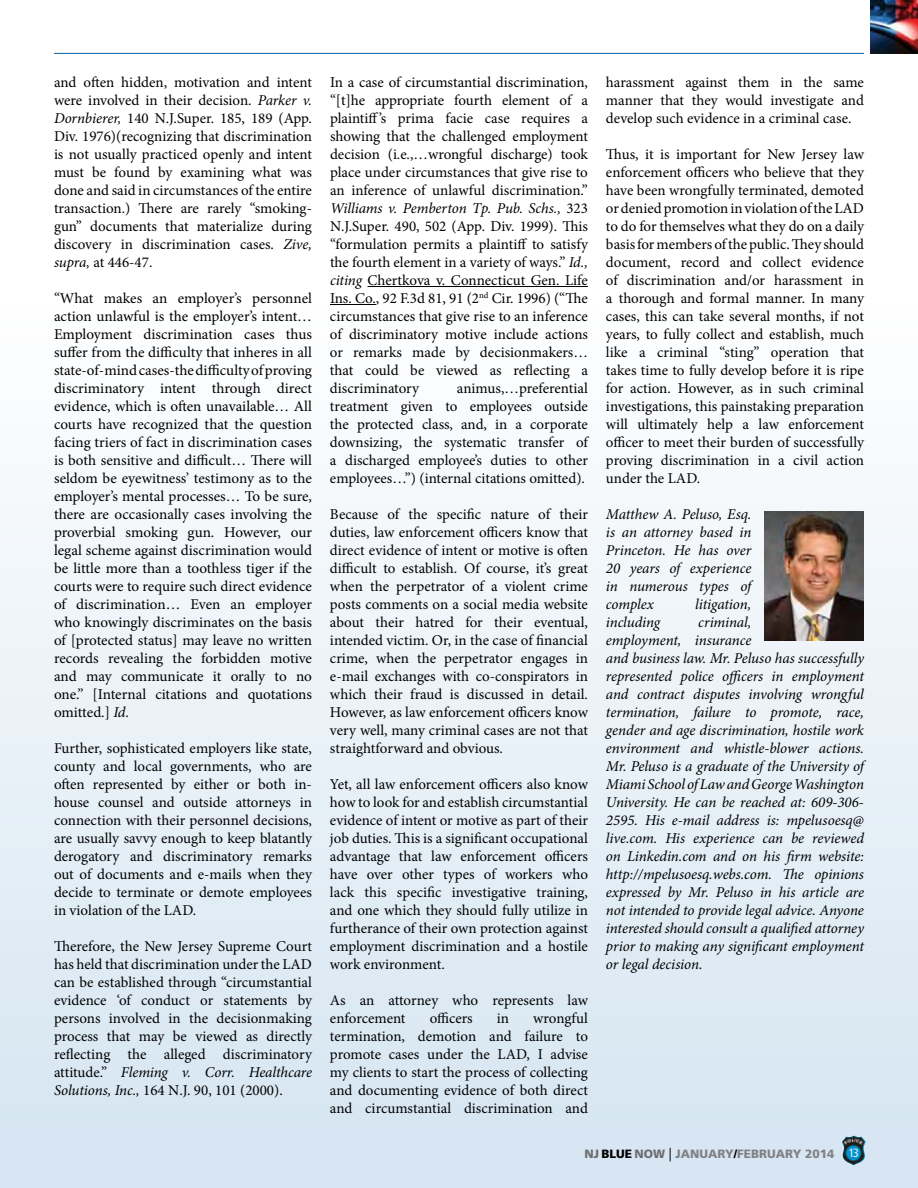
<style>
.page{position:relative;width:918px;height:1188px;background:#fff}
.page>*{position:absolute;margin:0;border:0;box-sizing:border-box;transform-origin:0 0}
.t1{font:15px/18px "Minion Pro";color:#000;text-align:justify}
.t2{font:italic 15px/18px "Minion Pro";letter-spacing:-.01em;color:#000;text-align:justify}
.t3{font:900 12px "Frutiger";color:#808285}
.s1{font-style:italic}
.s2{color:#6d6e71}
.s3{color:#000}
.s4{font-weight:300;font-size:13.5px;color:#000}
.s5{font-weight:400;font-stretch:condensed;color:#fff}
</style>
<div class="page">
<div style="left:0;top:0;width:918px;height:1188px;background:linear-gradient(to bottom,#fff,#d7e6f2)"></div>
<img style="left:842px;top:1136px;width:24px;height:29px">
<img style="left:870px;top:0;width:48px;height:54px">
<hr style="left:54px;top:53px;width:810px;height:1px;background:#2472ac">
<img style="left:765px;top:511px;width:99px;height:129px">
<hr style="left:368px;top:286px;width:220px;height:1px;background:#000">
<hr style="left:330px;top:304px;width:46px;height:1px;background:#000">
<p class="t1" style="left:54px;top:73px;width:260px">and often hidden, motivation and intent were involved in their decision. <span class="s1">Parker v.<br>Dornbierer,</span> 140 N.J.Super. 185, 189 (App.<br>Div. 1976)(recognizing that discrimination is not usually practiced openly and intent must be found by examining what was done and said in circumstances of the entire transaction.) There are rarely “smoking&shy;gun” documents that materialize during discovery in discrimination cases. <span class="s1">Zive, supra,</span> at 446-47.</p>
<p class="t1" style="left:54px;top:289px;width:260px">“What makes an employer’s personnel action unlawful is the employer’s intent… Employment discrimination cases thus suffer from the difficulty that inheres in all state-of-mind cases-the difficulty of proving discriminatory intent through direct evidence, which is often unavailable… All courts have recognized that the question facing triers of fact in discrimination cases is both sensitive and difficult… There will seldom be eyewitness’ testimony as to the employer’s mental processes… To be sure, there are occasionally cases involving the proverbial smoking gun. However, our legal scheme against discrimination would be little more than a toothless tiger if the courts were to require such direct evidence of discrimination… Even an employer who knowingly discriminates on the basis of [protected status] may leave no written records revealing the forbidden motive and may communicate it orally to no one.” [Internal citations and quotations omitted.] <span class="s1">Id.</span></p>
<p class="t1" style="left:54px;top:739px;width:260px">Further, sophisticated employers like state, county and local governments, who are often represented by either or both in&shy;house counsel and outside attorneys in connection with their personnel decisions, are usually savvy enough to keep blatantly derogatory and discriminatory remarks out of documents and e-mails when they decide to terminate or demote employees in violation of the LAD.</p>
<p class="t1" style="left:54px;top:937px;width:260px">Therefore, the New Jersey Supreme Court has held that discrimination under the LAD can be established through “circumstantial evidence ‘of conduct or statements by persons involved in the decisionmaking process that may be viewed as directly reflecting the alleged discriminatory attitude.” <span class="s1">Fleming v. Corr. Healthcare Solutions, Inc.,</span> 164 N.J. 90, 101 (2000).</p>
<p class="t1" style="left:330px;top:73px;width:260px">In a case of circumstantial discrimination, “[t]he appropriate fourth element of a plaintiff’s prima facie case requires a showing that the challenged employment decision (i.e.,…wrongful discharge) took place under circumstances that give rise to an inference of unlawful discrimination.” <span class="s1">Williams v. Pemberton Tp. Pub. Schs.,</span> 323<br>N.J.Super. 490, 502 (App. Div. 1999). This “formulation permits a plaintiff to satisfy the fourth element in a variety of ways.” <span class="s1">Id., citing</span> Chertkova v. Connecticut Gen. Life Ins. Co., 92 F.3d 81, 91 (2<sup>nd</sup> Cir. 1996) (“The circumstances that give rise to an inference of discriminatory motive include actions or remarks made by decisionmakers… that could be viewed as reflecting a discriminatory</p>
<p class="t1" style="left:330px;top:379px;width:260px;text-indent:127px">animus,…preferential treatment given to employees outside the protected class, and, in a corporate downsizing, the systematic transfer of a discharged employee’s duties to other employees…”) (internal citations omitted).</p>
<p class="t1" style="left:330px;top:505px;width:260px">Because of the specific nature of their duties, law enforcement officers know that direct evidence of intent or motive is often difficult to establish. Of course, it’s great when the perpetrator of a violent crime posts comments on a social media website about their hatred for their eventual, intended victim. Or, in the case of financial crime, when the perpetrator engages in e-mail exchanges with co-conspirators in which their fraud is discussed in detail.<br>However, as law enforcement officers know very well, many criminal cases are not that straightforward and obvious.</p>
<p class="t1" style="left:330px;top:775px;width:260px">Yet, all law enforcement officers also know how to look for and establish circumstantial evidence of intent or motive as part of their job duties. This is a significant occupational advantage that law enforcement officers have over other types of workers who lack this specific investigative training, and one which they should fully utilize in furtherance of their own protection against employment discrimination and a hostile work environment.</p>
<p class="t1" style="left:330px;top:991px;width:260px">As an attorney who represents law enforcement</p>
<p class="t1" style="left:430px;top:1009px;width:45px">officers</p>
<p class="t1" style="left:497px;top:1009px;width:14px">in</p>
<p class="t1" style="left:330px;top:1009px;width:260px;text-indent:203px">wrongful termination, demotion and failure to promote cases under the LAD, I advise my clients to start the process of collecting and documenting evidence of both direct and circumstantial discrimination and</p>
<p class="t1" style="left:606px;top:73px;width:260px">harassment against them in the same manner that they would investigate and develop such evidence in a criminal case.</p>
<p class="t1" style="left:606px;top:145px;width:260px">Thus, it is important for New Jersey law enforcement officers who believe that they have been wrongfully terminated, demoted or denied promotion in violation of the LAD to do for themselves what they do on a daily basis for members of the public. They should document, record and collect evidence of discrimination and/or harassment in a thorough and formal manner. In many cases, this can take several months, if not years, to fully collect and establish, much like a criminal “sting” operation that takes time to fully develop before it is ripe for action. However, as in such criminal investigations, this painstaking preparation will ultimately help a law enforcement officer to meet their burden of successfully proving discrimination in a civil action under the LAD.</p>
<p class="t2" style="left:606px;top:505px;width:147px">Matthew A. Peluso, Esq. is an attorney based in Princeton. He has over 20 years of experience in numerous types of complex</p>
<p class="t2" style="left:695px;top:595px;width:58px">litigation,</p>
<p class="t2" style="left:606px;top:613px;width:260px;text-align:left;text-indent:92px">criminal,<br>employment, insurance<br>and business law. Mr. Peluso has successfully represented police officers in employment and contract disputes involving wrongful termination, failure to promote, race, gender and age discrimination, hostile work environment and whistle-blower actions.<br>Mr. Peluso is a graduate of the University of Miami School of Law and George Washington University. He can be reached at: 609-306- 2595. His e-mail address is: mpelusoesq@ live.com. His experience can be reviewed on Linkedin.com and on his firm website: http://mpelusoesq.webs.com. The opinions expressed by Mr. Peluso in his article are not intended to provide legal advice. Anyone interested should consult a qualified attorney prior to making any significant employment or legal decision.</p>
<p class="t2" style="left:606px;top:613px;width:56px">including</p>
<p class="t3" style="left:584px;top:1146px;width:276px"><span class="s2">NJ</span> <span class="s3">BLUE</span> <span class="s2">NOW</span> <span class="s4">|</span> JANUARY<span class="s3">/</span>FEBRUARY 2014 <span class="s5">13</span></p>
</div>
